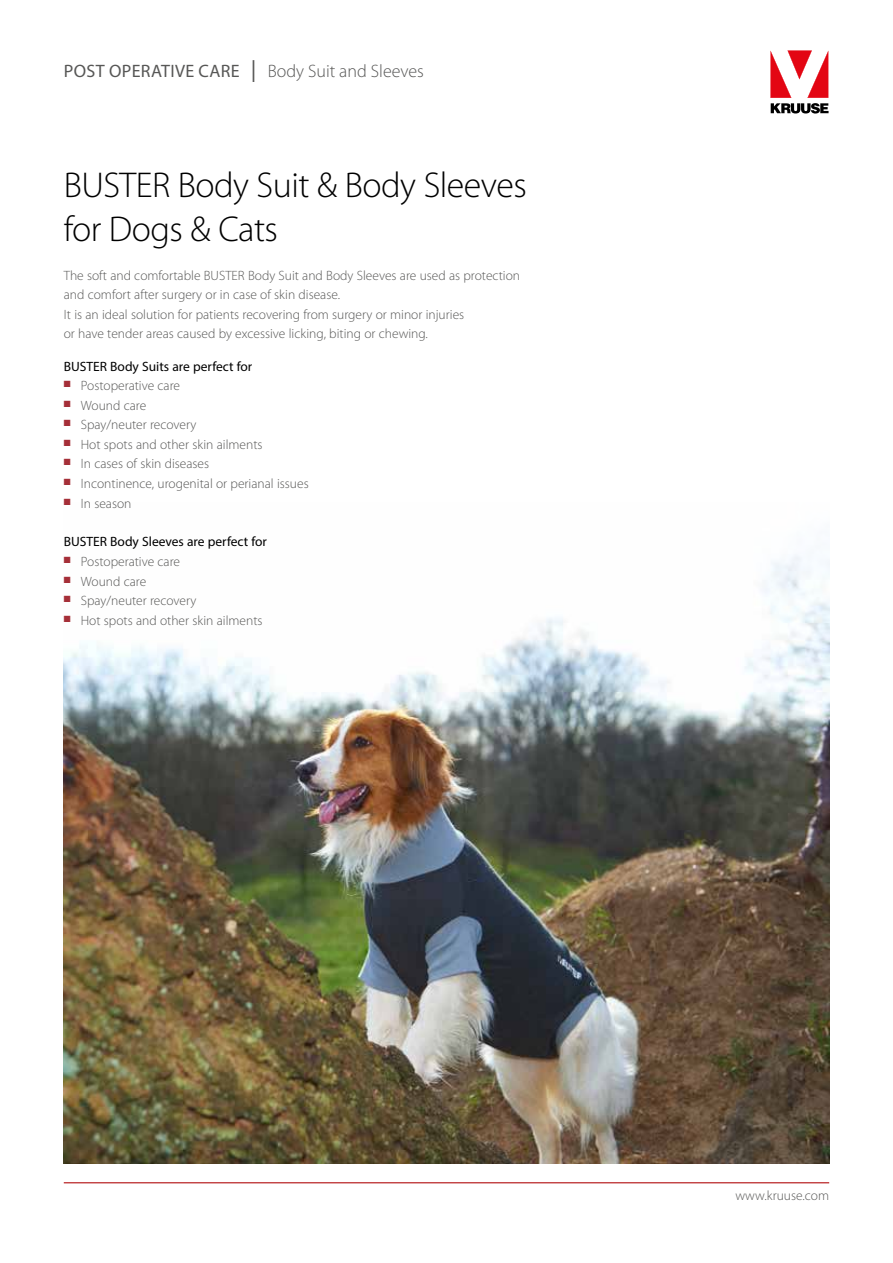
<style>
.page{position:relative;width:893px;height:1263px;background:#fff}
.page>*{position:absolute;margin:0;border:0;box-sizing:border-box;transform-origin:0 0}
.t1{font:300 36px/43.5px "Myriad Pro";letter-spacing:-.015em;color:#000}
.t2{font:300 18px "Myriad Pro";color:#575756}
.t3{font:300 13.5px/19.5px "Myriad Pro";color:#575756}
.t4{font:13.5px "Myriad Pro";color:#000}
.s1{font-weight:400}
.s2{font-weight:400;font-size:32.4px}
</style>
<div class="page">
<svg style="left:828px;top:50px;width:1px;height:64px"></svg>
<svg style="left:770px;top:50px;width:58px;height:64px"></svg>
<hr style="left:64px;top:1182px;width:765px;height:1px;background:#b20e10">
<img style="left:64px;top:554px;width:765px;height:609px">
<h2 class="t2" style="left:64px;top:60px;width:362px"><span class="s1">POST OPERATIVE CARE</span> <span class="s2">I</span> Body Suit and Sleeves</h2>
<h1 class="t1" style="left:64px;top:163px;width:464px">BUSTER Body Suit &amp; Body Sleeves for Dogs &amp; Cats</h1>
<p class="t3" style="left:64px;top:265px;width:458px">The soft and comfortable BUSTER Body Suit and Body Sleeves are used as protection and comfort after surgery or in case of skin disease.<br>It is an ideal solution for patients recovering from surgery or minor injuries<br>or have tender areas caused by excessive licking, biting or chewing.</p>
<p class="t4" style="left:64px;top:358px;width:190px">BUSTER Body Suits are perfect for</p>
<p class="t3" style="left:64px;top:376px;width:118px"><sup>■</sup> Postoperative care</p>
<p class="t3" style="left:64px;top:396px;width:84px"><sup>■</sup> Wound care</p>
<p class="t3" style="left:64px;top:415px;width:134px"><sup>■</sup> Spay/neuter recovery</p>
<p class="t3" style="left:64px;top:435px;width:200px"><sup>■</sup> Hot spots and other skin ailments</p>
<p class="t3" style="left:64px;top:454px;width:147px"><sup>■</sup> In cases of skin diseases</p>
<p class="t3" style="left:64px;top:474px;width:246px"><sup>■</sup> Incontinence, urogenital or perianal issues</p>
<p class="t3" style="left:64px;top:493px;width:69px"><sup>■</sup> In season</p>
<p class="t4" style="left:64px;top:534px;width:205px">BUSTER Body Sleeves are perfect for</p>
<p class="t3" style="left:64px;top:552px;width:118px"><sup>■</sup> Postoperative care</p>
<p class="t3" style="left:64px;top:571px;width:84px"><sup>■</sup> Wound care</p>
<p class="t3" style="left:64px;top:591px;width:134px"><sup>■</sup> Spay/neuter recovery</p>
<p class="t3" style="left:64px;top:610px;width:200px"><sup>■</sup> Hot spots and other skin ailments</p>
<p class="t3" style="left:735px;top:1185px;width:95px">www.kruuse.com</p>
</div>
